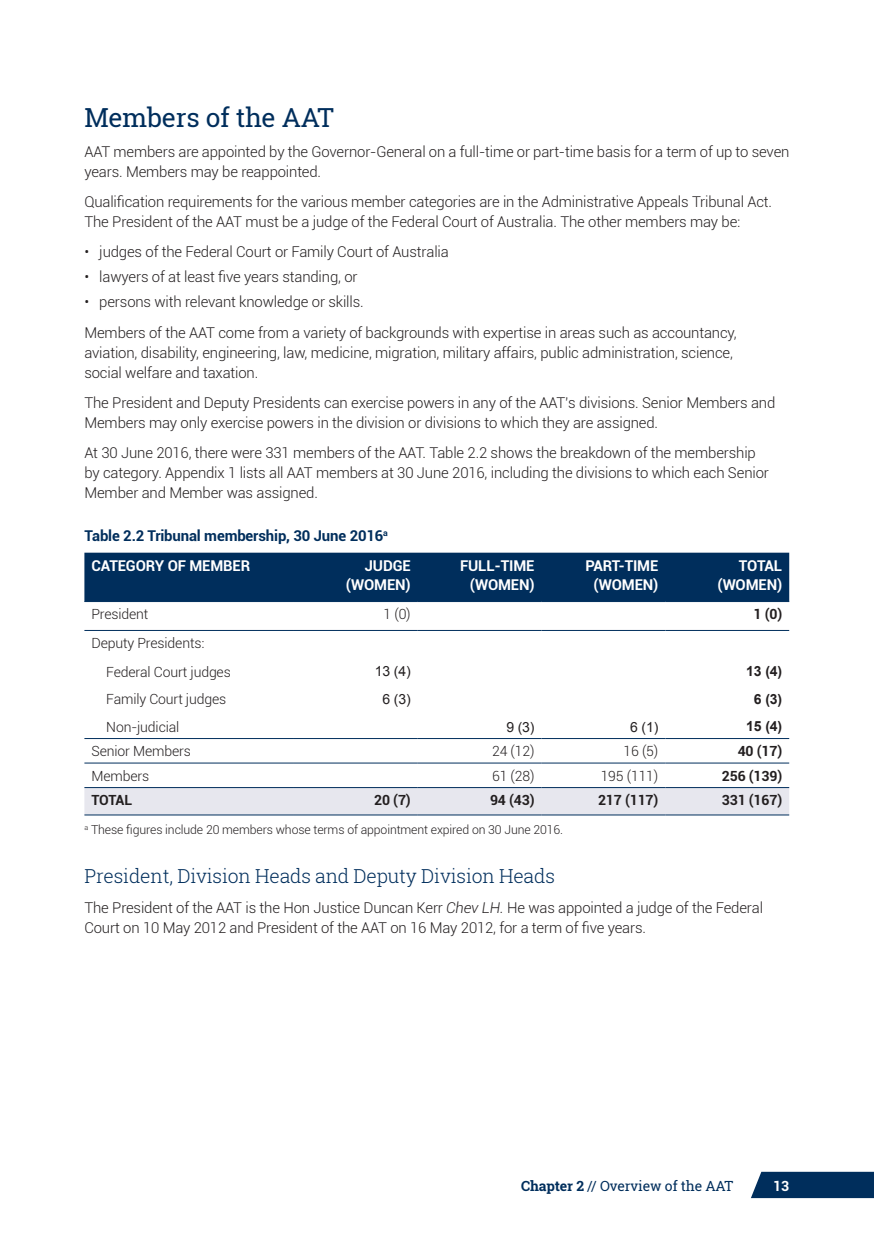
<style>
.page{position:relative;width:874px;height:1241px;background:#fff}
.page>*{position:absolute;margin:0;border:0;box-sizing:border-box;transform-origin:0 0}
.Heading_2{font:26.25px "Roboto Slab";letter-spacing:-.01em;color:#002e5c}
.Heading_3{font:300 19.25px "Roboto Slab";letter-spacing:-.01em;color:#002e5c}
.Body_text{font:300 14.88px/20.1px "Roboto";letter-spacing:-.01em;color:#231f20}
.Table_Header{font:700 14.88px/19.2px "Roboto";letter-spacing:-.01em;color:#fff;text-align:right}
.Table_Heading{font:700 14.88px "Roboto";letter-spacing:-.01em;color:#002e5c}
.Table_body_text{font:300 14px "Roboto";letter-spacing:-.01em;color:#231f20}
.Table_body_text-2{font:700 14px "Roboto";letter-spacing:-.01em;color:#231f20}
.t1{font:14px "Roboto Slab";letter-spacing:-.01em;color:#002e5c}
.Table_body_text-3{font:14px "Arial";color:#231f20}
.Table_body_text-4{font:700 14px "Arial";color:#231f20}
.t2{font:700 14px "Roboto";color:#fff}
.Table_note{font:300 12.25px "Roboto";letter-spacing:-.01em;color:#231f20}
.s1{font-style:italic}
.s2{font-weight:700}
</style>
<div class="page">
<svg style="left:751px;top:1171px;width:122px;height:26px;background:#123d67"></svg>
<div style="left:84px;top:552px;width:704px;height:49px;background:#002e5c"></div>
<div style="left:84px;top:788px;width:704px;height:26px;background:#e7e7ee"></div>
<hr style="left:84px;top:601px;width:210px;height:1px;background:#002e5c">
<hr style="left:294px;top:601px;width:123px;height:1px;background:#002e5c">
<hr style="left:417px;top:601px;width:124px;height:1px;background:#002e5c">
<hr style="left:541px;top:601px;width:124px;height:1px;background:#002e5c">
<hr style="left:665px;top:601px;width:123px;height:1px;background:#002e5c">
<hr style="left:84px;top:630px;width:210px;height:1px;background:#002e5c">
<hr style="left:294px;top:630px;width:123px;height:1px;background:#002e5c">
<hr style="left:417px;top:630px;width:124px;height:1px;background:#002e5c">
<hr style="left:541px;top:630px;width:124px;height:1px;background:#002e5c">
<hr style="left:665px;top:630px;width:123px;height:1px;background:#002e5c">
<hr style="left:84px;top:738px;width:210px;height:1px;background:#002e5c">
<hr style="left:294px;top:738px;width:123px;height:1px;background:#002e5c">
<hr style="left:417px;top:738px;width:124px;height:1px;background:#002e5c">
<hr style="left:541px;top:738px;width:124px;height:1px;background:#002e5c">
<hr style="left:665px;top:738px;width:123px;height:1px;background:#002e5c">
<hr style="left:84px;top:762px;width:210px;height:1px;background:#002e5c">
<hr style="left:294px;top:762px;width:123px;height:1px;background:#002e5c">
<hr style="left:417px;top:762px;width:124px;height:1px;background:#002e5c">
<hr style="left:541px;top:762px;width:124px;height:1px;background:#002e5c">
<hr style="left:665px;top:762px;width:123px;height:1px;background:#002e5c">
<hr style="left:84px;top:787px;width:210px;height:1px;background:#002e5c">
<hr style="left:294px;top:787px;width:123px;height:1px;background:#002e5c">
<hr style="left:417px;top:787px;width:124px;height:1px;background:#002e5c">
<hr style="left:541px;top:787px;width:124px;height:1px;background:#002e5c">
<hr style="left:665px;top:787px;width:123px;height:1px;background:#002e5c">
<hr style="left:84px;top:814px;width:210px;height:1px;background:#002e5c">
<hr style="left:294px;top:814px;width:123px;height:1px;background:#002e5c">
<hr style="left:417px;top:814px;width:124px;height:1px;background:#002e5c">
<hr style="left:541px;top:814px;width:124px;height:1px;background:#002e5c">
<hr style="left:665px;top:814px;width:123px;height:1px;background:#002e5c">
<h3 class="Heading_2" style="left:84px;top:99px;width:251px">Members of the AAT</h3>
<p class="Body_text" style="left:84px;top:141px;width:706px">AAT members are appointed by the Governor-General on a full-time or part-time basis for a term of up to seven years. Members may be reappointed.</p>
<p class="Body_text" style="left:84px;top:191px;width:688px">Qualification requirements for the various member categories are in the Administrative Appeals Tribunal Act.<br>The President of the AAT must be a judge of the Federal Court of Australia. The other members may be:</p>
<p class="Body_text" style="left:84px;top:241px;width:366px">• judges of the Federal Court or Family Court of Australia</p>
<p class="Body_text" style="left:84px;top:266px;width:274px">• lawyers of at least five years standing, or</p>
<p class="Body_text" style="left:84px;top:291px;width:280px">• persons with relevant knowledge or skills.</p>
<p class="Body_text" style="left:84px;top:321px;width:653px">Members of the AAT come from a variety of backgrounds with expertise in areas such as accountancy, aviation, disability, engineering, law, medicine, migration, military affairs, public administration, science, social welfare and taxation.</p>
<p class="Body_text" style="left:84px;top:392px;width:692px">The President and Deputy Presidents can exercise powers in any of the AAT’s divisions. Senior Members and<br>Members may only exercise powers in the division or divisions to which they are assigned.</p>
<p class="Body_text" style="left:84px;top:442px;width:685px">At 30 June 2016, there were 331 members of the AAT. Table 2.2 shows the breakdown of the membership by category. Appendix 1 lists all AAT members at 30 June 2016, including the divisions to which each Senior<br>Member and Member was assigned.</p>
<p class="Table_Heading" style="left:84px;top:525px;width:305px">Table 2.2 Tribunal membership, 30 June 2016<sup>a</sup></p>
<p class="Table_Header" style="left:91px;top:555px;width:160px">CATEGORY OF MEMBER</p>
<p class="Table_Header" style="left:346px;top:555px;width:66px">JUDGE (WOMEN)</p>
<p class="Table_Header" style="left:460px;top:555px;width:76px">FULL-TIME (WOMEN)</p>
<p class="Table_Header" style="left:585px;top:555px;width:74px;text-align:center">PART-TIME (WOMEN)</p>
<p class="Table_Header" style="left:717px;top:555px;width:66px">TOTAL (WOMEN)</p>
<p class="Table_body_text" style="left:91px;top:604px;width:58px">President</p>
<p class="Table_body_text" style="left:383px;top:604px;width:29px">1 (0)</p>
<p class="Table_body_text-2" style="left:753px;top:604px;width:30px">1 (0)</p>
<p class="Table_body_text" style="left:91px;top:633px;width:114px">Deputy Presidents:</p>
<p class="Table_body_text" style="left:106px;top:662px;width:126px">Federal Court judges</p>
<p class="Table_body_text" style="left:106px;top:689px;width:121px">Family Court judges</p>
<p class="Table_body_text" style="left:106px;top:716px;width:74px">Non-judicial</p>
<p class="Table_body_text-3" style="left:374px;top:662px;width:37px">13 (4)</p>
<p class="Table_body_text-3" style="left:382px;top:689px;width:30px">6 (3)</p>
<p class="Table_body_text-4" style="left:746px;top:662px;width:37px">13 (4)</p>
<p class="Table_body_text-4" style="left:753px;top:689px;width:30px">6 (3)</p>
<p class="Table_body_text-4" style="left:746px;top:716px;width:37px">15 (4)</p>
<p class="Table_body_text-3" style="left:506px;top:717px;width:30px">9 (3)</p>
<p class="Table_body_text-3" style="left:629px;top:717px;width:30px">6 (1)</p>
<p class="Table_body_text" style="left:91px;top:741px;width:101px">Senior Members</p>
<p class="Table_body_text" style="left:492px;top:741px;width:44px">24 (12)</p>
<p class="Table_body_text" style="left:623px;top:741px;width:36px">16 (5)</p>
<p class="Table_body_text-2" style="left:737px;top:741px;width:46px">40 (17)</p>
<p class="Table_body_text" style="left:91px;top:765px;width:59px">Members</p>
<p class="Table_body_text" style="left:492px;top:765px;width:44px">61 (28)</p>
<p class="Table_body_text" style="left:600px;top:765px;width:59px">195 (111)</p>
<p class="Table_body_text-2" style="left:721px;top:765px;width:62px">256 (139)</p>
<p class="Table_body_text-2" style="left:91px;top:790px;width:42px">TOTAL</p>
<p class="Table_body_text-2" style="left:374px;top:790px;width:38px">20 (7)</p>
<p class="Table_body_text-2" style="left:490px;top:790px;width:46px">94 (43)</p>
<p class="Table_body_text-2" style="left:597px;top:790px;width:62px">217 (117)</p>
<p class="Table_body_text-2" style="left:721px;top:790px;width:62px">331 (167)</p>
<p class="Table_note" style="left:84px;top:820px;width:480px"><sup>a</sup> These figures include 20 members whose terms of appointment expired on 30 June 2016.</p>
<h4 class="Heading_3" style="left:84px;top:862px;width:472px">President, Division Heads and Deputy Division Heads</h4>
<p class="Body_text" style="left:84px;top:897px;width:679px">The President of the AAT is the Hon Justice Duncan Kerr <span class="s1">Chev LH.</span> He was appointed a judge of the Federal<br>Court on 10 May 2012 and President of the AAT on 16 May 2012, for a term of five years.</p>
<p class="t1" style="left:521px;top:1175px;width:213px"><span class="s2">Chapter 2</span> // Overview of the AAT</p>
<p class="t2" style="left:772px;top:1175px;width:17px">13</p>
</div>
